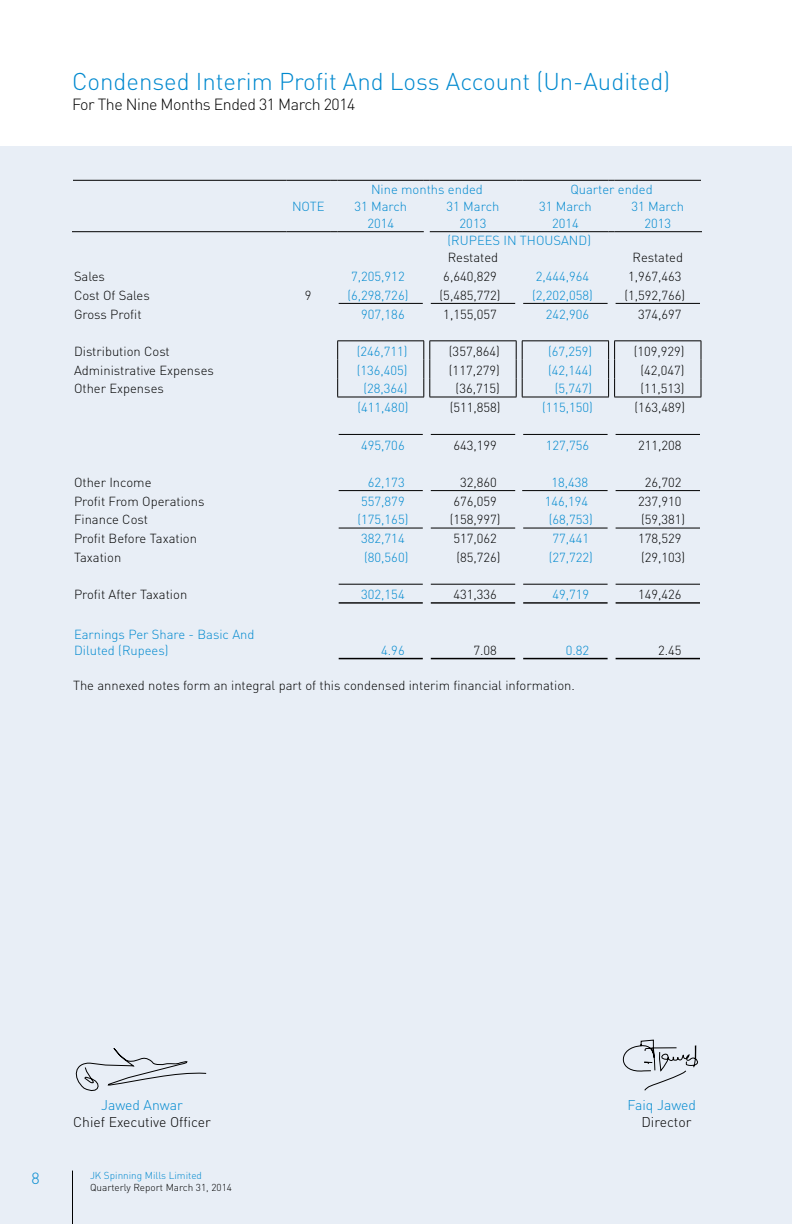
<style>
.page{position:relative;width:792px;height:1224px;background:#fff}
.page>*{position:absolute;margin:0;border:0;box-sizing:border-box;transform-origin:0 0}
.t1{font:300 24px "DIN Pro";color:#0089cf}
.t2{font:300 16px "DIN Pro";letter-spacing:-.03em;color:#000}
.t3{font:300 16px "DIN Pro";color:#0089cf}
.t4{font:300 14px "DIN Pro";color:#000}
.t5{font:300 14px "DIN Pro";color:#0089cf}
.t6{font:300 13px "DIN Pro";color:#000}
.t7{font:300 13px/15.6px "DIN Pro";color:#0089cf}
.t8{font:300 10px "DIN Pro";color:#000}
.t9{font:300 10px "DIN Pro";color:#0089cf}
</style>
<div class="page">
<div style="left:0;top:146px;width:792px;height:1078px;background:#e8eef6"></div>
<hr style="left:72px;top:1171px;width:1px;height:53px;background:#000">
<hr style="left:337px;top:340px;width:87px;height:1px;background:#000">
<hr style="left:430px;top:340px;width:86px;height:1px;background:#000">
<hr style="left:614px;top:340px;width:87px;height:1px;background:#000">
<hr style="left:522px;top:340px;width:87px;height:1px;background:#000">
<svg style="left:337px;top:341px;width:1px;height:56px"></svg>
<hr style="left:337px;top:397px;width:87px;height:1px;background:#000">
<svg style="left:423px;top:341px;width:7px;height:56px"></svg>
<hr style="left:430px;top:397px;width:86px;height:1px;background:#000">
<svg style="left:516px;top:341px;width:7px;height:56px"></svg>
<hr style="left:522px;top:397px;width:87px;height:1px;background:#000">
<svg style="left:608px;top:341px;width:7px;height:56px"></svg>
<svg style="left:701px;top:341px;width:1px;height:56px"></svg>
<hr style="left:614px;top:397px;width:87px;height:1px;background:#000">
<hr style="left:339px;top:434px;width:84px;height:1px;background:#000">
<hr style="left:431px;top:434px;width:84px;height:1px;background:#000">
<hr style="left:523px;top:434px;width:85px;height:1px;background:#000">
<hr style="left:616px;top:434px;width:84px;height:1px;background:#000">
<hr style="left:616px;top:528px;width:84px;height:1px;background:#000">
<hr style="left:523px;top:528px;width:85px;height:1px;background:#000">
<hr style="left:431px;top:528px;width:84px;height:1px;background:#000">
<hr style="left:339px;top:528px;width:84px;height:1px;background:#000">
<hr style="left:339px;top:584px;width:84px;height:1px;background:#000">
<hr style="left:339px;top:602px;width:84px;height:2px;background:#000">
<hr style="left:431px;top:584px;width:84px;height:1px;background:#000">
<hr style="left:431px;top:602px;width:84px;height:2px;background:#000">
<hr style="left:523px;top:584px;width:85px;height:1px;background:#000">
<hr style="left:523px;top:602px;width:85px;height:2px;background:#000">
<hr style="left:616px;top:584px;width:84px;height:1px;background:#000">
<hr style="left:616px;top:602px;width:84px;height:2px;background:#000">
<hr style="left:339px;top:658px;width:84px;height:1px;background:#000">
<hr style="left:431px;top:658px;width:84px;height:1px;background:#000">
<hr style="left:523px;top:658px;width:85px;height:1px;background:#000">
<hr style="left:616px;top:658px;width:84px;height:1px;background:#000">
<hr style="left:72px;top:231px;width:215px;height:1px;background:#000">
<hr style="left:287px;top:231px;width:43px;height:1px;background:#000">
<hr style="left:338px;top:231px;width:86px;height:1px;background:#000">
<hr style="left:430px;top:231px;width:86px;height:1px;background:#000">
<hr style="left:522px;top:231px;width:87px;height:1px;background:#000">
<hr style="left:615px;top:231px;width:87px;height:1px;background:#000">
<hr style="left:73px;top:180px;width:214px;height:1px;background:#000">
<hr style="left:287px;top:180px;width:43px;height:1px;background:#000">
<hr style="left:338px;top:180px;width:86px;height:1px;background:#000">
<hr style="left:430px;top:180px;width:86px;height:1px;background:#000">
<hr style="left:522px;top:180px;width:87px;height:1px;background:#000">
<hr style="left:615px;top:180px;width:86px;height:1px;background:#000">
<hr style="left:616px;top:303px;width:84px;height:1px;background:#000">
<hr style="left:523px;top:303px;width:85px;height:1px;background:#000">
<hr style="left:431px;top:303px;width:84px;height:1px;background:#000">
<hr style="left:339px;top:303px;width:84px;height:1px;background:#000">
<hr style="left:339px;top:490px;width:84px;height:1px;background:#000">
<hr style="left:431px;top:490px;width:84px;height:1px;background:#000">
<hr style="left:522px;top:490px;width:86px;height:1px;background:#000">
<hr style="left:616px;top:490px;width:84px;height:1px;background:#000">
<svg style="left:75px;top:1048px;width:132px;height:43px"></svg>
<svg style="left:622px;top:1039px;width:76px;height:52px"></svg>
<h1 class="t1" style="left:72px;top:65px;width:600px">Condensed Interim Profit And Loss Account (Un-Audited)</h1>
<p class="t2" style="left:72px;top:93px;width:285px">For The Nine Months Ended 31 March 2014</p>
<p class="t7" style="left:371px;top:181px;width:113px">Nine months ended</p>
<p class="t7" style="left:570px;top:181px;width:84px">Quarter ended</p>
<p class="t7" style="left:292px;top:198px;width:34px">NOTE</p>
<p class="t7" style="left:354px;top:198px;width:54px">31 March</p>
<p class="t7" style="left:447px;top:198px;width:54px">31 March</p>
<p class="t7" style="left:539px;top:198px;width:54px">31 March</p>
<p class="t7" style="left:631px;top:198px;width:54px">31 March</p>
<p class="t7" style="left:367px;top:215px;width:28px">2014</p>
<p class="t7" style="left:460px;top:215px;width:28px">2013</p>
<p class="t7" style="left:552px;top:215px;width:28px">2014</p>
<p class="t7" style="left:644px;top:215px;width:28px">2013</p>
<p class="t7" style="left:448px;top:232px;width:145px">(RUPEES IN THOUSAND)</p>
<p class="t6" style="left:448px;top:249px;width:52px">Restated</p>
<p class="t6" style="left:632px;top:249px;width:52px">Restated</p>
<p class="t6" style="left:74px;top:268px;width:33px">Sales</p>
<p class="t7" style="left:351px;top:268px;width:55px">7,205,912</p>
<p class="t6" style="left:443px;top:268px;width:55px">6,640,829</p>
<p class="t7" style="left:536px;top:268px;width:55px">2,444,964</p>
<p class="t6" style="left:628px;top:268px;width:55px">1,967,463</p>
<p class="t6" style="left:74px;top:286px;width:77px">Cost Of Sales</p>
<p class="t6" style="left:305px;top:286px;width:8px">9</p>
<p class="t7" style="left:348px;top:287px;width:62px">(6,298,726)</p>
<p class="t6" style="left:440px;top:286px;width:62px">(5,485,772)</p>
<p class="t7" style="left:532px;top:287px;width:62px">(2,202,058)</p>
<p class="t6" style="left:624px;top:286px;width:62px">(1,592,766)</p>
<p class="t6" style="left:74px;top:305px;width:69px">Gross Profit</p>
<p class="t7" style="left:361px;top:306px;width:45px">907,186</p>
<p class="t6" style="left:443px;top:305px;width:55px">1,155,057</p>
<p class="t7" style="left:546px;top:306px;width:45px">242,906</p>
<p class="t6" style="left:638px;top:305px;width:45px">374,697</p>
<p class="t6" style="left:74px;top:342px;width:97px">Distribution Cost</p>
<p class="t7" style="left:357px;top:343px;width:52px">(246,711)</p>
<p class="t6" style="left:449px;top:342px;width:52px">(357,864)</p>
<p class="t7" style="left:548px;top:343px;width:46px">(67,259)</p>
<p class="t6" style="left:634px;top:342px;width:52px">(109,929)</p>
<p class="t6" style="left:74px;top:361px;width:141px">Administrative Expenses</p>
<p class="t7" style="left:357px;top:362px;width:52px">(136,405)</p>
<p class="t6" style="left:449px;top:361px;width:52px">(117,279)</p>
<p class="t7" style="left:548px;top:362px;width:46px">(42,144)</p>
<p class="t6" style="left:640px;top:361px;width:46px">(42,047)</p>
<p class="t6" style="left:74px;top:380px;width:91px">Other Expenses</p>
<p class="t7" style="left:364px;top:380px;width:46px">(28,364)</p>
<p class="t6" style="left:456px;top:380px;width:46px">(36,715)</p>
<p class="t7" style="left:555px;top:380px;width:39px">(5,747)</p>
<p class="t6" style="left:640px;top:380px;width:46px">(11,513)</p>
<p class="t7" style="left:358px;top:399px;width:52px">(411,480)</p>
<p class="t6" style="left:450px;top:399px;width:52px">(511,858)</p>
<p class="t7" style="left:542px;top:399px;width:52px">(115,150)</p>
<p class="t6" style="left:634px;top:399px;width:52px">(163,489)</p>
<p class="t7" style="left:361px;top:437px;width:45px">495,706</p>
<p class="t6" style="left:453px;top:436px;width:45px">643,199</p>
<p class="t7" style="left:546px;top:437px;width:45px">127,756</p>
<p class="t6" style="left:638px;top:436px;width:45px">211,208</p>
<p class="t6" style="left:74px;top:473px;width:79px">Other Income</p>
<p class="t7" style="left:368px;top:474px;width:38px">62,173</p>
<p class="t6" style="left:460px;top:473px;width:38px">32,860</p>
<p class="t7" style="left:551px;top:474px;width:38px">18,438</p>
<p class="t6" style="left:645px;top:473px;width:38px">26,702</p>
<p class="t6" style="left:74px;top:492px;width:132px">Profit From Operations</p>
<p class="t7" style="left:361px;top:493px;width:45px">557,879</p>
<p class="t6" style="left:453px;top:492px;width:45px">676,059</p>
<p class="t7" style="left:545px;top:493px;width:45px">146,194</p>
<p class="t6" style="left:638px;top:492px;width:45px">237,910</p>
<p class="t6" style="left:74px;top:511px;width:76px">Finance Cost</p>
<p class="t7" style="left:358px;top:511px;width:52px">(175,165)</p>
<p class="t6" style="left:450px;top:511px;width:52px">(158,997)</p>
<p class="t7" style="left:549px;top:511px;width:46px">(68,753)</p>
<p class="t6" style="left:641px;top:511px;width:46px">(59,381)</p>
<p class="t6" style="left:74px;top:530px;width:125px">Profit Before Taxation</p>
<p class="t7" style="left:361px;top:530px;width:45px">382,714</p>
<p class="t6" style="left:453px;top:530px;width:45px">517,062</p>
<p class="t7" style="left:552px;top:530px;width:38px">77,441</p>
<p class="t6" style="left:638px;top:530px;width:45px">178,529</p>
<p class="t6" style="left:74px;top:548px;width:49px">Taxation</p>
<p class="t7" style="left:364px;top:549px;width:46px">(80,560)</p>
<p class="t6" style="left:456px;top:548px;width:46px">(85,726)</p>
<p class="t7" style="left:549px;top:549px;width:46px">(27,722)</p>
<p class="t6" style="left:641px;top:548px;width:46px">(29,103)</p>
<p class="t6" style="left:74px;top:586px;width:115px">Profit After Taxation</p>
<p class="t7" style="left:361px;top:586px;width:45px">302,154</p>
<p class="t6" style="left:453px;top:586px;width:45px">431,336</p>
<p class="t7" style="left:552px;top:586px;width:38px">49,719</p>
<p class="t6" style="left:638px;top:586px;width:45px">149,426</p>
<p class="t7" style="left:74px;top:626px;width:182px">Earnings Per Share - Basic And<br>Diluted (Rupees)</p>
<p class="t7" style="left:381px;top:642px;width:25px">4.96</p>
<p class="t6" style="left:473px;top:641px;width:25px">7.08</p>
<p class="t7" style="left:566px;top:642px;width:25px">0.82</p>
<p class="t6" style="left:658px;top:641px;width:25px">2.45</p>
<p class="t6" style="left:73px;top:676px;width:503px">The annexed notes form an integral part of this condensed interim financial information.</p>
<p class="t5" style="left:101px;top:1095px;width:83px">Jawed Anwar</p>
<p class="t5" style="left:628px;top:1095px;width:70px">Faiq Jawed</p>
<p class="t4" style="left:73px;top:1112px;width:139px">Chief Executive Officer</p>
<p class="t4" style="left:641px;top:1112px;width:52px">Director</p>
<p class="t3" style="left:32px;top:1167px;width:10px">8</p>
<p class="t9" style="left:90px;top:1169px;width:113px">JK Spinning Mills Limited</p>
<p class="t8" style="left:90px;top:1181px;width:143px">Quarterly Report March 31, 2014</p>
</div>
